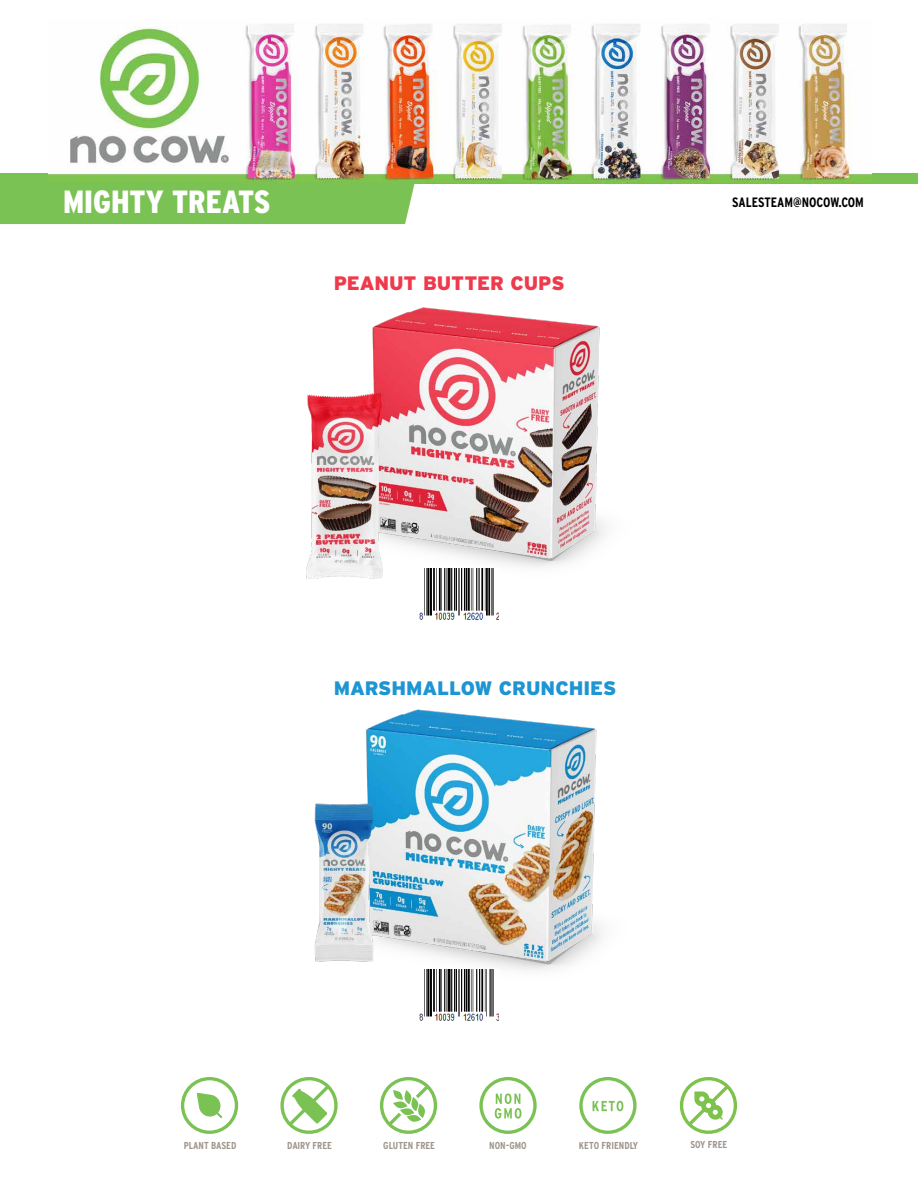
<style>
.page{position:relative;width:918px;height:1188px;background:#fff}
.page>*{position:absolute;margin:0;border:0;box-sizing:border-box;transform-origin:0 0}
.t1{font:900 32.1px "Interstate Condensed";color:#fff}
.t2{font:900 19.5px "Interstate";letter-spacing:-.005em;color:#1e95d3}
.t3{font:900 19.5px "Interstate";letter-spacing:-.01em;color:#ef3a4c}
.t4{font:700 13.65px "Interstate Condensed";color:#000}
.t5{font:700 10.05px "Interstate Condensed";color:#9e958c}
</style>
<div class="page">
<div style="left:0;top:174px;width:918px;height:10px;background:#7bc255"></div>
<img style="left:48px;top:24px;width:824px;height:160px">
<div style="left:0;top:183px;width:415px;height:41px;background:#7bc255"></div>
<svg style="left:280px;top:1077px;width:58px;height:57px"></svg>
<svg style="left:679px;top:1077px;width:58px;height:57px"></svg>
<svg style="left:380px;top:1077px;width:58px;height:57px"></svg>
<svg style="left:479px;top:1077px;width:58px;height:57px"></svg>
<svg style="left:181px;top:1077px;width:57px;height:57px"></svg>
<svg style="left:579px;top:1077px;width:58px;height:57px"></svg>
<img style="left:306px;top:307px;width:299px;height:272px">
<img style="left:314px;top:709px;width:289px;height:262px">
<img style="left:419px;top:568px;width:80px;height:52px">
<img style="left:419px;top:970px;width:80px;height:51px">
<h1 class="t1" style="left:63px;top:184px;width:209px">MIGHTY TREATS</h1>
<h3 class="t4" style="left:732px;top:195px;width:133px">SALESTEAM@NOCOW.COM</h3>
<h2 class="t3" style="left:334px;top:272px;width:232px">PEANUT BUTTER CUPS</h2>
<h2 class="t2" style="left:334px;top:677px;width:284px">MARSHMALLOW CRUNCHIES</h2>
<p class="t5" style="left:184px;top:1140px;width:54px">PLANT BASED</p>
<p class="t5" style="left:287px;top:1140px;width:46px">DAIRY FREE</p>
<p class="t5" style="left:383px;top:1140px;width:53px">GLUTEN FREE</p>
<p class="t5" style="left:489px;top:1140px;width:39px">NON-GMO</p>
<p class="t5" style="left:579px;top:1140px;width:61px">KETO FRIENDLY</p>
<p class="t5" style="left:690px;top:1139px;width:39px">SOY FREE</p>
</div>
